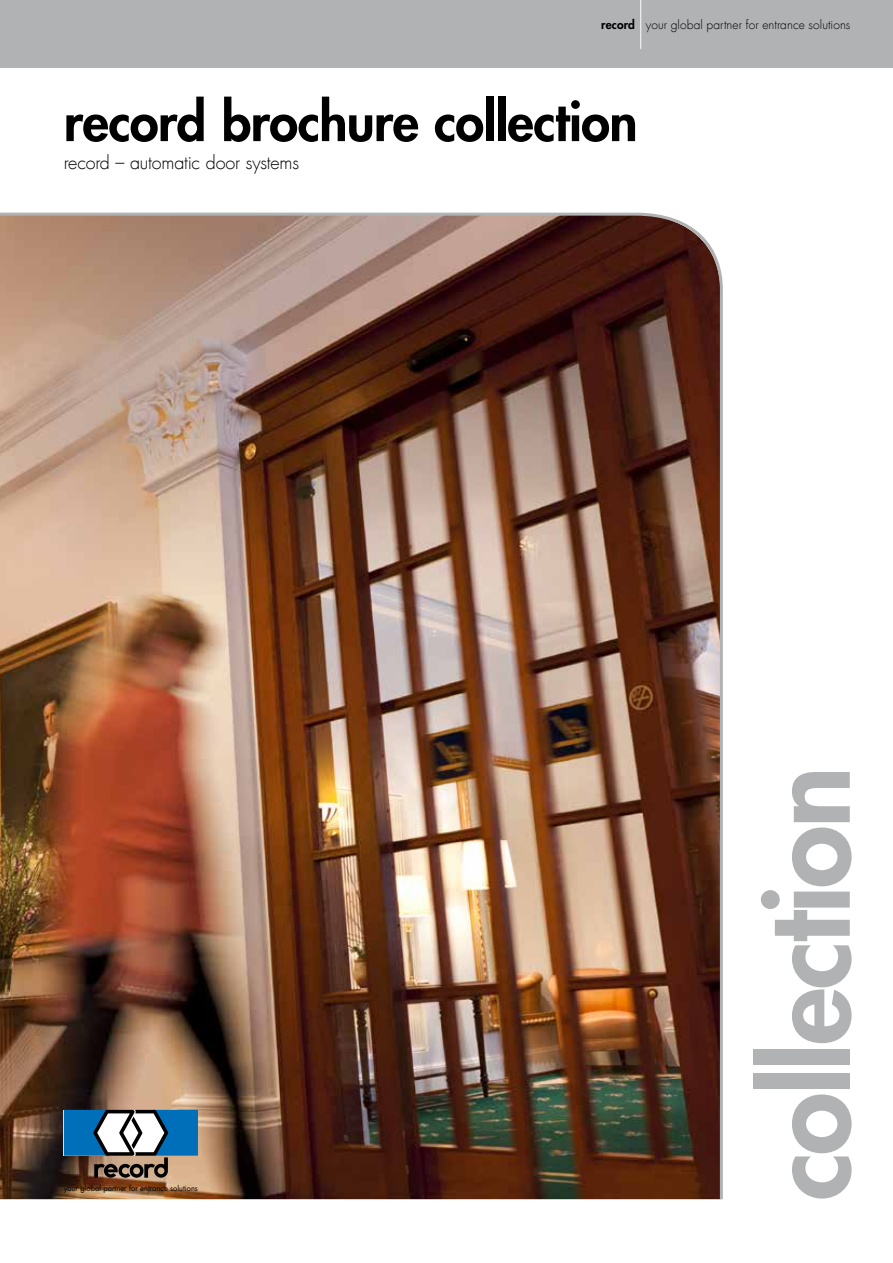
<style>
.page{position:relative;width:893px;height:1263px;background:#fff}
.page>*{position:absolute;margin:0;border:0;box-sizing:border-box;transform-origin:0 0}
.t1{font:800 114px "Futura Std";letter-spacing:-.02em;color:#b1b2b3}
.t2{font:800 52.5px "Futura Std";letter-spacing:-.01em;color:#000}
.t3{font:300 18px "Futura Com";letter-spacing:-.01em;color:#000}
.t4{font:300 12px "Futura Com";letter-spacing:.01em;color:#000}
.t5{font:7.5px "Futura Com";color:#000}
.s1{font-family:"Futura Std";font-weight:800}
</style>
<div class="page">
<div style="left:0;top:0;width:893px;height:68px;background:#b1b2b3"></div>
<hr style="left:640px;top:0;width:1px;height:49px;background:#fff">
<img style="left:0;top:212px;width:723px;height:988px">
<svg style="left:64px;top:1110px;width:134px;height:68px"></svg>
<p class="t4" style="left:601px;top:17px;width:251px"><span class="s1">record</span> your global partner for entrance solutions</p>
<h2 class="t2" style="left:64px;top:89px;width:575px">record brochure collection</h2>
<h3 class="t3" style="left:64px;top:150px;width:237px">record – automatic door systems</h3>
<p class="t5" style="left:64px;top:1183px;width:136px">your global partner for entrance solutions</p>
<h1 class="t1" style="left:735px;top:1200px;width:435px;rotate:-90deg">collection</h1>
</div>
